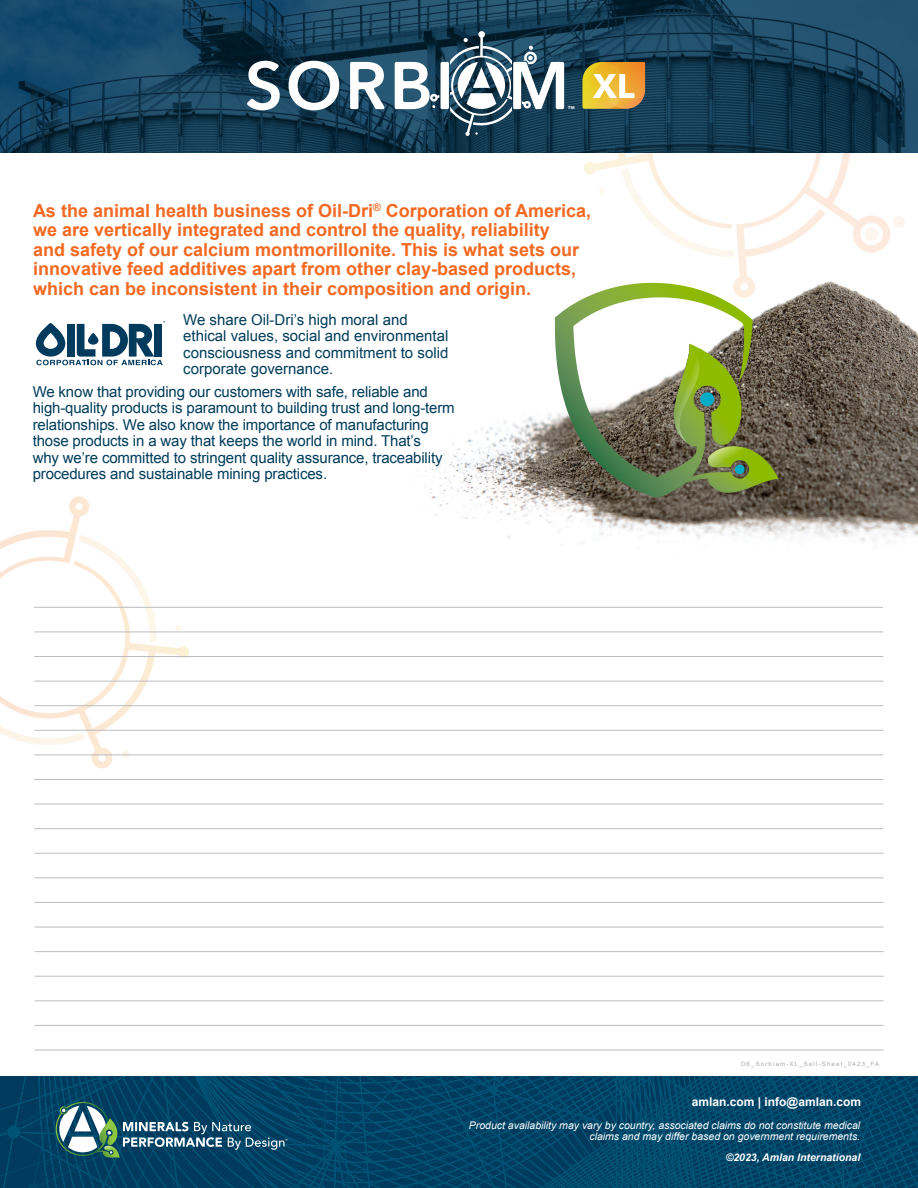
<style>
.page{position:relative;width:918px;height:1188px;background:#fff}
.page>*{position:absolute;margin:0;border:0;box-sizing:border-box;transform-origin:0 0}
.t1{font:700 18px/19.5px "Arial";color:#f36921}
.t2{font:15px/16.5px "Arial";letter-spacing:-.01em;color:#003c5a}
.t3{font:700 12px "Arial";color:#fff}
.t4{font:italic 10.5px/10.5px "Arial";color:#fff;text-align:right}
.t5{font:italic 700 10.5px "Arial";color:#fff}
.t6{font:800 6.9px "Avenir";color:#fff}
.t7{font:6px "Arial";letter-spacing:.2em;color:#a8a9ad}
</style>
<div class="page">
<svg style="left:583px;top:153px;width:307px;height:88px"></svg>
<svg style="left:893px;top:216px;width:12px;height:12px"></svg>
<svg style="left:598px;top:187px;width:8px;height:8px"></svg>
<svg style="left:865px;top:227px;width:14px;height:14px"></svg>
<svg style="left:621px;top:168px;width:114px;height:73px"></svg>
<img style="left:417px;top:241px;width:501px;height:301px">
<svg style="left:555px;top:283px;width:224px;height:214px"></svg>
<svg style="left:0;top:496px;width:190px;height:273px"></svg>
<svg style="left:175px;top:625px;width:7px;height:7px"></svg>
<svg style="left:0;top:660px;width:85px;height:87px"></svg>
<svg style="left:121px;top:750px;width:9px;height:9px"></svg>
<svg style="left:79px;top:535px;width:78px;height:107px"></svg>
<svg style="left:0;top:1076px;width:918px;height:112px;background:#064869"></svg>
<hr style="left:35px;top:1050px;width:849px;height:1px;background:#bcbdc0">
<hr style="left:34px;top:828px;width:849px;height:1px;background:#bcbdc0">
<hr style="left:34px;top:804px;width:849px;height:1px;background:#bcbdc0">
<hr style="left:35px;top:1025px;width:849px;height:1px;background:#bcbdc0">
<hr style="left:34px;top:779px;width:849px;height:1px;background:#bcbdc0">
<hr style="left:35px;top:1000px;width:849px;height:1px;background:#bcbdc0">
<hr style="left:34px;top:755px;width:849px;height:1px;background:#bcbdc0">
<hr style="left:35px;top:976px;width:849px;height:1px;background:#bcbdc0">
<hr style="left:34px;top:730px;width:849px;height:1px;background:#bcbdc0">
<hr style="left:35px;top:951px;width:849px;height:1px;background:#bcbdc0">
<hr style="left:34px;top:705px;width:849px;height:1px;background:#bcbdc0">
<hr style="left:35px;top:927px;width:849px;height:1px;background:#bcbdc0">
<hr style="left:34px;top:681px;width:849px;height:1px;background:#bcbdc0">
<hr style="left:35px;top:902px;width:849px;height:1px;background:#bcbdc0">
<hr style="left:34px;top:656px;width:849px;height:1px;background:#bcbdc0">
<hr style="left:35px;top:877px;width:849px;height:1px;background:#bcbdc0">
<hr style="left:34px;top:632px;width:849px;height:1px;background:#bcbdc0">
<hr style="left:34px;top:853px;width:849px;height:1px;background:#bcbdc0">
<hr style="left:34px;top:607px;width:849px;height:1px;background:#bcbdc0">
<svg style="left:36px;top:321px;width:129px;height:44px"></svg>
<svg style="left:0;top:0;width:918px;height:153px;background:#153f58"></svg>
<svg style="left:582px;top:62px;width:63px;height:47px;background:#e2b653"></svg>
<svg style="left:247px;top:61px;width:33px;height:49px"></svg>
<svg style="left:289px;top:61px;width:50px;height:49px"></svg>
<svg style="left:350px;top:62px;width:35px;height:47px"></svg>
<div style="left:441px;top:62px;width:8px;height:47px;background:#fff;border-radius:2px"></div>
<svg style="left:395px;top:62px;width:44px;height:47px"></svg>
<svg style="left:449px;top:31px;width:115px;height:105px"></svg>
<p class="t6" style="left:568px;top:103px;width:8px">™</p>
<p class="t1" style="left:33px;top:201px;width:560px">As the animal health business of Oil-Dri<sup>®</sup> Corporation of America, we are vertically integrated and control the quality, reliability<br>and safety of our calcium montmorillonite. This is what sets our innovative feed additives apart from other clay-based products, which can be inconsistent in their composition and origin.</p>
<p class="t2" style="left:183px;top:311px;width:267px">We share Oil-Dri’s high moral and ethical values, social and environmental consciousness and commitment to solid corporate governance.</p>
<p class="t2" style="left:33px;top:383px;width:424px">We know that providing our customers with safe, reliable and high-quality products is paramount to building trust and long-term relationships. We also know the importance of manufacturing those products in a way that keeps the world in mind. That’s<br>why we’re committed to stringent quality assurance, traceability procedures and sustainable mining practices.</p>
<p class="t7" style="left:741px;top:1060px;width:140px">D6_Sorbiam-XL_Sell-Sheet_0423_FA</p>
<p class="t3" style="left:692px;top:1094px;width:171px">amlan.com | info@amlan.com</p>
<p class="t4" style="left:469px;top:1120px;width:393px">Product availability may vary by country, associated claims do not constitute medical claims and may differ based on government requirements.</p>
<p class="t5" style="left:726px;top:1151px;width:136px">©2023, Amlan International</p>
</div>
